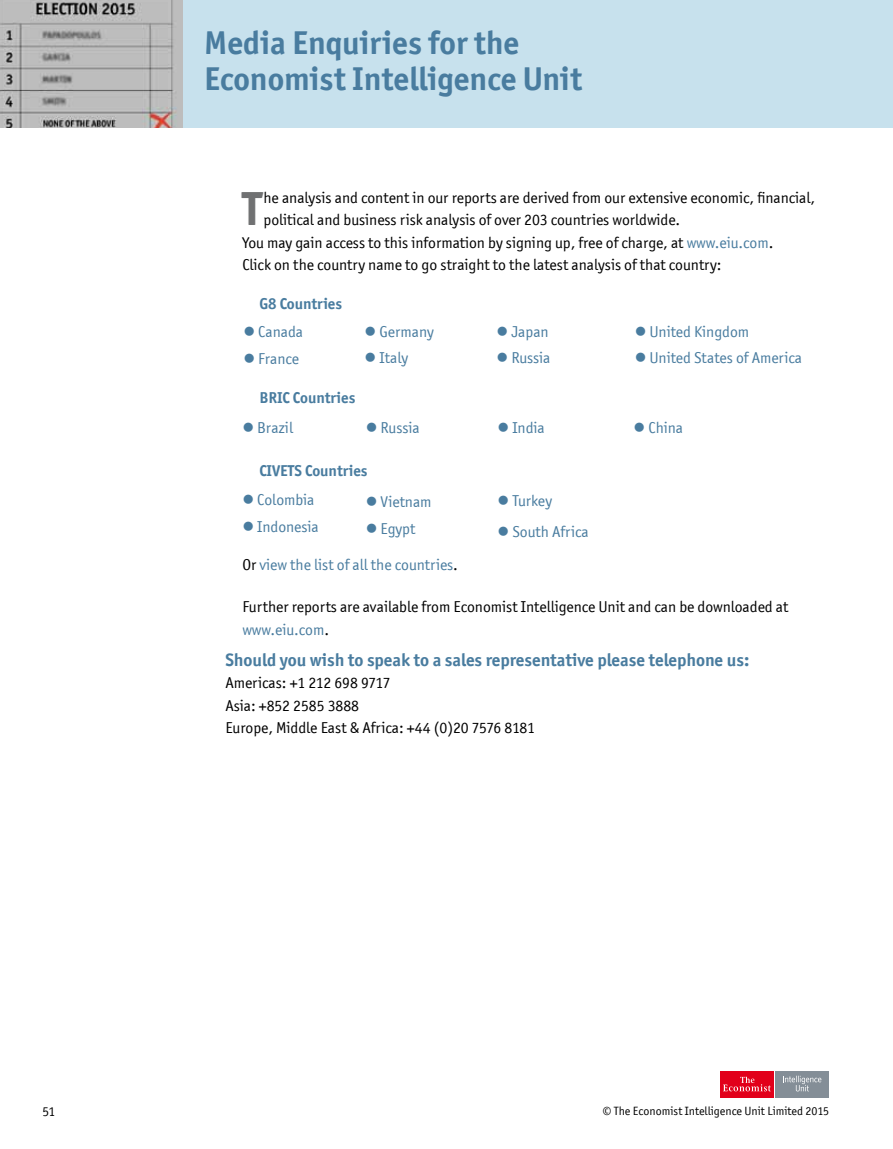
<style>
.page{position:relative;width:893px;height:1149px;background:#fff}
.page>*{position:absolute;margin:0;border:0;box-sizing:border-box;transform-origin:0 0}
.t1{font:700 47.85px "Officina San ITC";color:#707172}
.t2{font:700 33px/36px "Officina San ITC";color:#497c9f}
.t3{font:700 18px "Officina San ITC";letter-spacing:-.005em;color:#497c9f}
.t4{font:15.75px/22.5px "Officina San ITC";letter-spacing:-.005em;color:#000}
.t5{font:15.75px "Officina San ITC";letter-spacing:-.005em;color:#497c9f}
.t6{font:700 15.75px "Officina San ITC";letter-spacing:-.005em;color:#497c9f}
.t7{font:13.5px "Officina San ITC";color:#000}
.t8{font:12px "Officina San ITC";color:#000}
.s1{color:#497c9f}
.s2{color:#000}
</style>
<div class="page">
<div style="left:0;top:0;width:893px;height:128px;background:#c7e1ed"></div>
<div style="left:720px;top:1070px;width:53px;height:27px;background:#e2001a"></div>
<svg style="left:723px;top:1076px;width:48px;height:14px"></svg>
<div style="left:776px;top:1070px;width:53px;height:27px;background:#848e97"></div>
<svg style="left:783px;top:1075px;width:38px;height:16px"></svg>
<img style="left:0;top:0;width:183px;height:128px">
<h2 class="t2" style="left:204px;top:25px;width:380px">Media Enquiries for the<br>Economist Intelligence Unit</h2>
<h1 class="t1" style="left:242px;top:179px;width:21px">T</h1>
<p class="t4" style="left:264px;top:186px;width:553px">he analysis and content in our reports are derived from our extensive economic, financial,</p>
<p class="t4" style="left:264px;top:209px;width:418px">political and business risk analysis of over 203 countries worldwide.</p>
<p class="t4" style="left:242px;top:231px;width:532px">You may gain access to this information by signing up, free of charge, at <span class="s1">www.eiu.com</span>.</p>
<p class="t4" style="left:242px;top:254px;width:481px">Click on the country name to go straight to the latest analysis of that country:</p>
<p class="t6" style="left:259px;top:294px;width:84px">G8 Countries</p>
<p class="t5" style="left:243px;top:322px;width:61px">● Canada</p>
<p class="t5" style="left:243px;top:349px;width:57px">● France</p>
<p class="t5" style="left:365px;top:322px;width:71px">● Germany</p>
<p class="t5" style="left:365px;top:349px;width:45px">● Italy</p>
<p class="t5" style="left:496px;top:322px;width:54px">● Japan</p>
<p class="t5" style="left:496px;top:349px;width:56px">● Russia</p>
<p class="t5" style="left:635px;top:322px;width:116px">● United Kingdom</p>
<p class="t5" style="left:635px;top:349px;width:169px">● United States of America</p>
<p class="t6" style="left:259px;top:387px;width:98px">BRIC Countries</p>
<p class="t5" style="left:242px;top:419px;width:52px">● Brazil</p>
<p class="t5" style="left:366px;top:419px;width:56px">● Russia</p>
<p class="t5" style="left:497px;top:419px;width:49px">● India</p>
<p class="t5" style="left:634px;top:419px;width:51px">● China</p>
<p class="t6" style="left:259px;top:460px;width:110px">CIVETS Countries</p>
<p class="t5" style="left:497px;top:491px;width:56px">● Turkey</p>
<p class="t5" style="left:497px;top:522px;width:93px">● South Africa</p>
<p class="t5" style="left:242px;top:490px;width:74px">● Colombia</p>
<p class="t5" style="left:242px;top:517px;width:78px">● Indonesia</p>
<p class="t5" style="left:242px;top:555px;width:217px"><span class="s2">Or</span> view the list of all the countries<span class="s2">.</span></p>
<p class="t5" style="left:366px;top:492px;width:67px">● Vietnam</p>
<p class="t5" style="left:366px;top:519px;width:51px">● Egypt</p>
<p class="t4" style="left:242px;top:595px;width:547px">Further reports are available from Economist Intelligence Unit and can be downloaded at <span class="s1">www.eiu.com</span>.</p>
<p class="t3" style="left:225px;top:648px;width:525px">Should you wish to speak to a sales representative please telephone us:</p>
<p class="t4" style="left:225px;top:671px;width:311px">Americas: +1 212 698 9717<br>Asia: +852 2585 3888<br>Europe, Middle East &amp; Africa: +44 (0)20 7576 8181</p>
<p class="t7" style="left:43px;top:1103px;width:14px">51</p>
<p class="t8" style="left:603px;top:1103px;width:228px">© The Economist Intelligence Unit Limited 2015</p>
</div>
